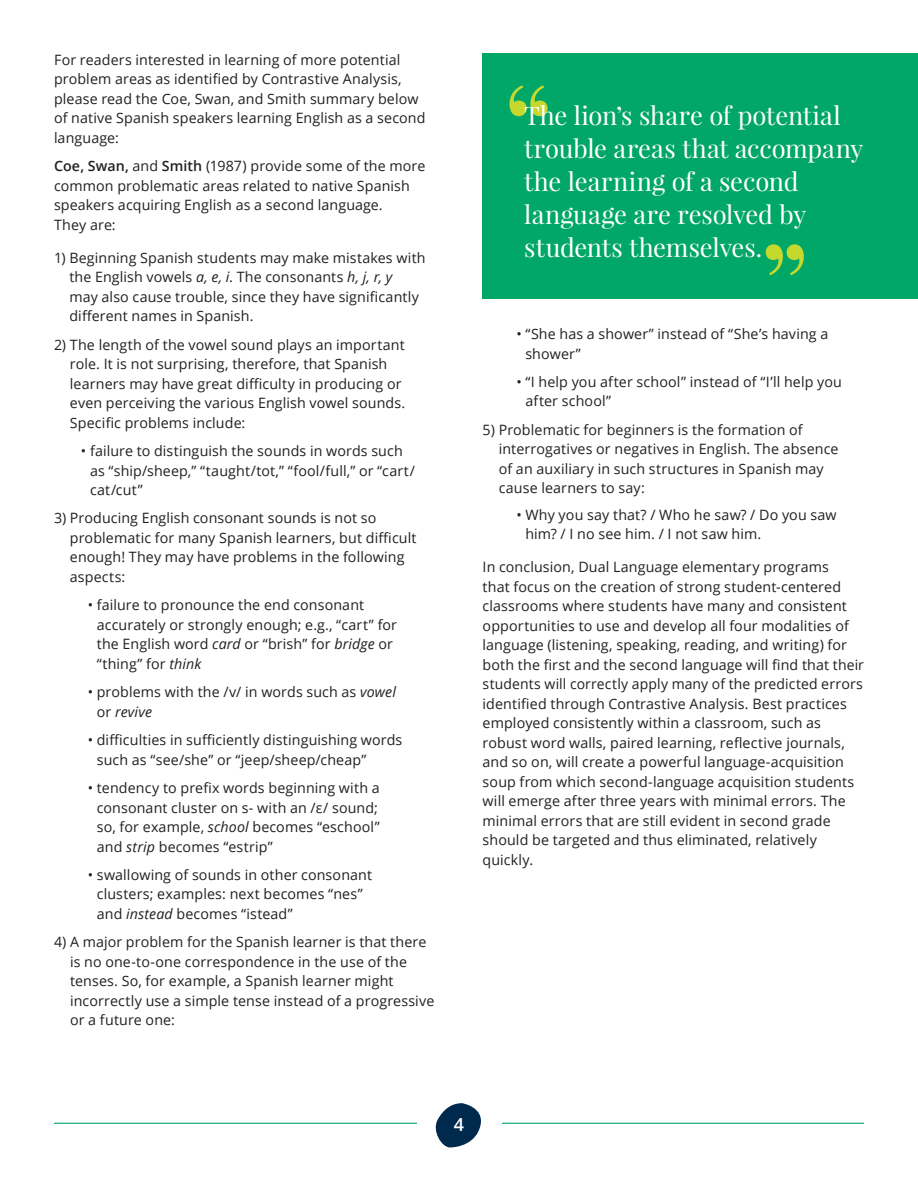
<style>
.page{position:relative;width:918px;height:1188px;background:#fff}
.page>*{position:absolute;margin:0;border:0;box-sizing:border-box;transform-origin:0 0}
.t1{font:123px "Playfair Display";color:#c4d82d}
.t2{font:25.5px/33px "Playfair Display";letter-spacing:-.005em;color:#fff}
.t3{font:600 18px "Open Sans";color:#fff}
.t4{font:14.25px/19.5px "Open Sans";letter-spacing:.01em;color:#231f20}
.s1{font-weight:600}
.s2{font-style:italic}
</style>
<div class="page">
<hr style="left:54px;top:1123px;width:810px;height:1px;background:#00a767">
<div style="left:417px;top:1114px;width:84px;height:74px;background:#fff"></div>
<svg style="left:435px;top:1103px;width:46px;height:44px"></svg>
<div style="left:483px;top:53px;width:435px;height:245px;background:#00a767"></div>
<p class="t4" style="left:54px;top:50px;width:373px">For readers interested in learning of more potential problem areas as identified by Contrastive Analysis, please read the Coe, Swan, and Smith summary below of native Spanish speakers learning English as a second language:</p>
<p class="t4" style="left:54px;top:156px;width:373px"><span class="s1">Coe, Swan,</span> and <span class="s1">Smith</span> (1987) provide some of the more common problematic areas related to native Spanish speakers acquiring English as a second language.<br>They are:</p>
<p class="t4" style="left:69px;top:247px;width:358px;text-indent:-15px">1) Beginning Spanish students may make mistakes with the English vowels <span class="s2">a, e, i</span>. The consonants <span class="s2">h, j, r, y<br></span>may also cause trouble, since they have significantly different names in Spanish.</p>
<p class="t4" style="left:70px;top:334px;width:337px;text-indent:-16px">2) The length of the vowel sound plays an important role. It is not surprising, therefore, that Spanish learners may have great difficulty in producing or even perceiving the various English vowel sounds.<br>Specific problems include:</p>
<p class="t4" style="left:90px;top:441px;width:326px;text-indent:-9px">• failure to distinguish the sounds in words such as “ship/sheep,” “taught/tot,” “fool/full,” or “cart/ cat/cut”</p>
<p class="t4" style="left:70px;top:508px;width:348px;text-indent:-16px">3) Producing English consonant sounds is not so problematic for many Spanish learners, but difficult enough! They may have problems in the following aspects:</p>
<p class="t4" style="left:97px;top:595px;width:302px;text-indent:-9px">• failure to pronounce the end consonant accurately or strongly enough; e.g., “cart” for the English word <span class="s2">card</span> or “brish” for <span class="s2">bridge</span> or “thing” for <span class="s2">think</span></p>
<p class="t4" style="left:97px;top:682px;width:301px;text-indent:-9px">• problems with the /v/ in words such as <span class="s2">vowel </span>or <span class="s2">revive</span></p>
<p class="t4" style="left:97px;top:730px;width:307px;text-indent:-9px">• difficulties in sufficiently distinguishing words such as “see/she” or “jeep/sheep/cheap”</p>
<p class="t4" style="left:97px;top:778px;width:284px;text-indent:-9px">• tendency to prefix words beginning with a consonant cluster on s- with an /ε/ sound; so, for example, <span class="s2">school</span> becomes “eschool” and <span class="s2">strip</span> becomes “estrip”</p>
<p class="t4" style="left:97px;top:865px;width:277px;text-indent:-9px">• swallowing of sounds in other consonant clusters; examples: next becomes “nes” and <span class="s2">instead</span> becomes “istead”</p>
<p class="t4" style="left:70px;top:932px;width:366px;text-indent:-16px">4) A major problem for the Spanish learner is that there is no one-to-one correspondence in the use of the tenses. So, for example, a Spanish learner might incorrectly use a simple tense instead of a progressive or a future one:</p>
<h1 class="t1" style="left:503px;top:51px;width:53px">“</h1>
<h2 class="t2" style="left:524px;top:99px;width:341px">The lion’s share of potential trouble areas that accompany the learning of a second language are resolved by students themselves.</h2>
<h1 class="t1" style="left:759px;top:210px;width:53px">”</h1>
<p class="t4" style="left:525px;top:324px;width:304px;text-indent:-9px">• “She has a shower” instead of “She’s having a shower”</p>
<p class="t4" style="left:525px;top:372px;width:318px;text-indent:-9px">• “I help you after school” instead of “I’ll help you after school”</p>
<p class="t4" style="left:499px;top:420px;width:341px;text-indent:-16px">5) Problematic for beginners is the formation of interrogatives or negatives in English. The absence of an auxiliary in such structures in Spanish may cause learners to say:</p>
<p class="t4" style="left:525px;top:504px;width:313px;text-indent:-9px">• Why you say that? / Who he saw? / Do you saw him? / I no see him. / I not saw him.</p>
<p class="t4" style="left:483px;top:557px;width:383px">In conclusion, Dual Language elementary programs<br>that focus on the creation of strong student-centered classrooms where students have many and consistent opportunities to use and develop all four modalities of language (listening, speaking, reading, and writing) for both the first and the second language will find that their students will correctly apply many of the predicted errors identified through Contrastive Analysis. Best practices employed consistently within a classroom, such as robust word walls, paired learning, reflective journals, and so on, will create a powerful language-acquisition soup from which second-language acquisition students will emerge after three years with minimal errors. The minimal errors that are still evident in second grade should be targeted and thus eliminated, relatively quickly.</p>
<p class="t3" style="left:454px;top:1112px;width:12px">4</p>
</div>
